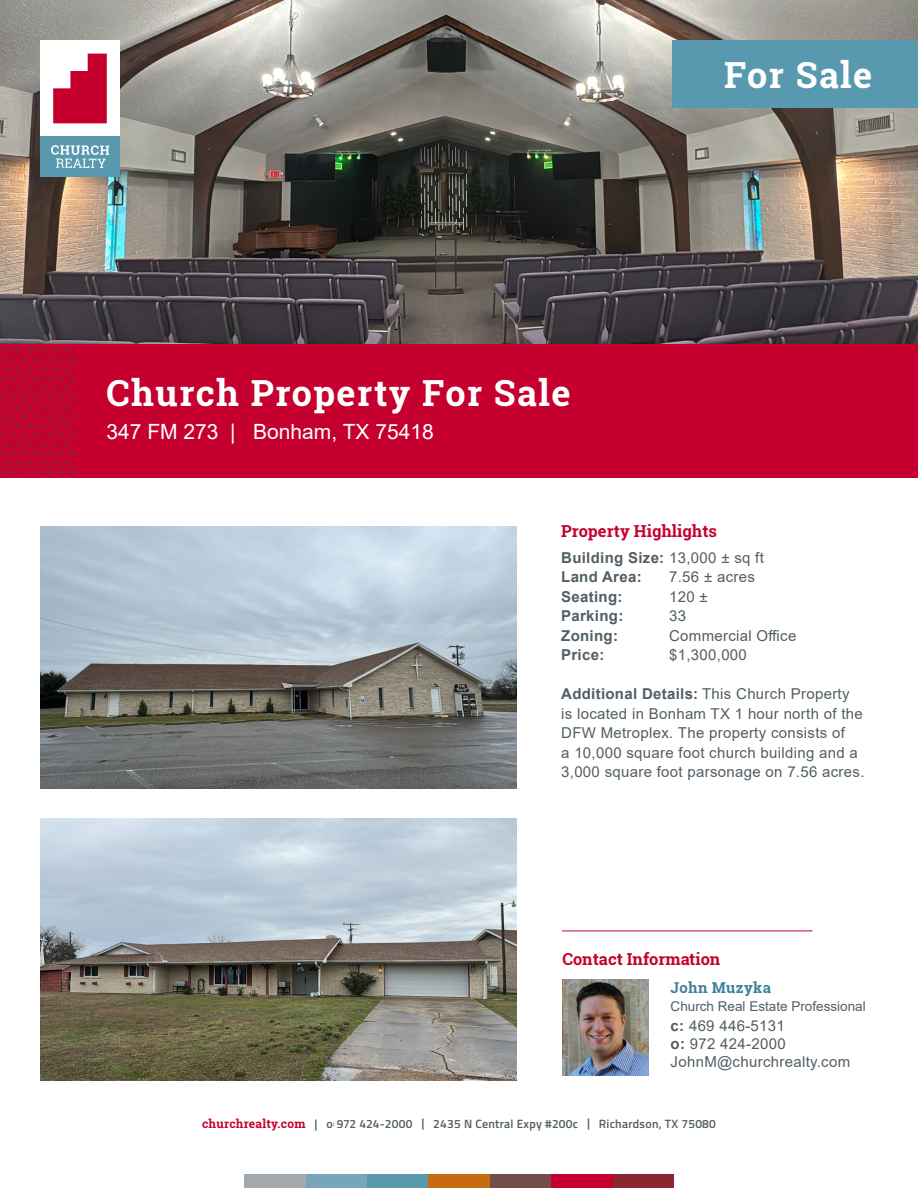
<style>
.page{position:relative;width:918px;height:1188px;background:#fff}
.page>*{position:absolute;margin:0;border:0;box-sizing:border-box;transform-origin:0 0}
._1_Headline{font:700 36px "Roboto Slab";letter-spacing:.04em;color:#fff}
._1_Sub_Head{font:21px "Arial";color:#fff}
._2_Sub_Head{font:700 16.5px "Roboto Slab";color:#c5002e}
._3_Specifications{font:15px/19.5px "Arial";letter-spacing:.02em;color:#525e65}
._3_Specifications-2{font:700 15px "Arial";letter-spacing:.02em;color:#525e65}
.t1{font:700 15px "Roboto Slab";letter-spacing:.02em;color:#40809b}
.t2{font:13.5px "Arial";color:#525e65}
.t3{font:600 12px "Titillium Web";letter-spacing:.02em;color:#525e65}
.s1{font-weight:400}
.s2{font-weight:700}
.s3{font-family:"Roboto Slab";font-weight:700;color:#c5002e}
.s4{font-size:7.5px}
</style>
<div class="page">
<div style="left:367px;top:1174px;width:61px;height:14px;background:#5999af"></div>
<div style="left:305px;top:1174px;width:62px;height:14px;background:#77a6bb"></div>
<div style="left:613px;top:1174px;width:61px;height:14px;background:#8d2431"></div>
<div style="left:551px;top:1174px;width:62px;height:14px;background:#c5002e"></div>
<div style="left:489px;top:1174px;width:62px;height:14px;background:#714e47"></div>
<div style="left:244px;top:1174px;width:61px;height:14px;background:#a3a9ad"></div>
<div style="left:428px;top:1174px;width:62px;height:14px;background:#c76a14"></div>
<img style="left:40px;top:526px;width:476px;height:262px">
<img style="left:41px;top:819px;width:475px;height:261px">
<img style="left:0;top:0;width:918px;height:345px">
<hr style="left:562px;top:931px;width:250px;height:1px;background:#c5002e">
<img style="left:562px;top:979px;width:87px;height:97px">
<div style="left:0;top:345px;width:918px;height:133px;background:#c5002e"></div>
<svg style="left:0;top:347px;width:77px;height:129px"></svg>
<div style="left:673px;top:40px;width:245px;height:68px;background:#5999af"></div>
<div style="left:40px;top:41px;width:80px;height:95px;background:#fff"></div>
<svg style="left:53px;top:54px;width:54px;height:69px"></svg>
<div style="left:40px;top:136px;width:80px;height:41px;background:#5999af"></div>
<svg style="left:51px;top:145px;width:58px;height:23px"></svg>
<p class="_1_Headline" style="left:107px;top:369px;width:465px">Church Property For Sale</p>
<p class="_1_Sub_Head" style="left:107px;top:417px;width:329px">347 FM 273 | Bonham, TX 75418</p>
<p class="_1_Headline" style="left:724px;top:50px;width:150px">For Sale</p>
<p class="_2_Sub_Head" style="left:561px;top:519px;width:157px">Property Highlights</p>
<p class="_3_Specifications-2" style="left:561px;top:547px;width:204px">Building Size: <span class="s1">13,000 ± sq ft</span></p>
<p class="_3_Specifications-2" style="left:561px;top:567px;width:82px">Land Area:</p>
<p class="_3_Specifications" style="left:669px;top:567px;width:87px">7.56 ± acres</p>
<p class="_3_Specifications-2" style="left:561px;top:586px;width:63px">Seating:</p>
<p class="_3_Specifications" style="left:669px;top:587px;width:40px">120 ±</p>
<p class="_3_Specifications-2" style="left:561px;top:606px;width:64px">Parking:</p>
<p class="_3_Specifications" style="left:669px;top:606px;width:18px">33</p>
<p class="_3_Specifications-2" style="left:561px;top:625px;width:58px">Zoning:</p>
<p class="_3_Specifications" style="left:669px;top:626px;width:129px">Commercial Office</p>
<p class="_3_Specifications-2" style="left:561px;top:645px;width:45px">Price:</p>
<p class="_3_Specifications" style="left:669px;top:645px;width:79px">$1,300,000</p>
<p class="_3_Specifications" style="left:561px;top:684px;width:305px"><span class="s2">Additional Details:</span> This Church Property<br>is located in Bonham TX 1 hour north of the DFW Metroplex. The property consists of<br>a 10,000 square foot church building and a 3,000 square foot parsonage on 7.56 acres.</p>
<p class="_2_Sub_Head" style="left:562px;top:947px;width:160px">Contact Information</p>
<p class="t1" style="left:671px;top:977px;width:102px">John Muzyka</p>
<p class="t2" style="left:671px;top:997px;width:197px">Church Real Estate Professional</p>
<p class="_3_Specifications" style="left:671px;top:1016px;width:116px"><span class="s2">c:</span> 469 446-5131</p>
<p class="_3_Specifications" style="left:671px;top:1035px;width:181px;line-height:18px"><span class="s2">o:</span> 972 424-2000<br>JohnM@churchrealty.com</p>
<p class="t3" style="left:202px;top:1114px;width:515px"><span class="s3">churchrealty.com</span> | o<span class="s4">:</span> 972 424-2000 | 2435 N Central Expy #200c | Richardson, TX 75080</p>
</div>
